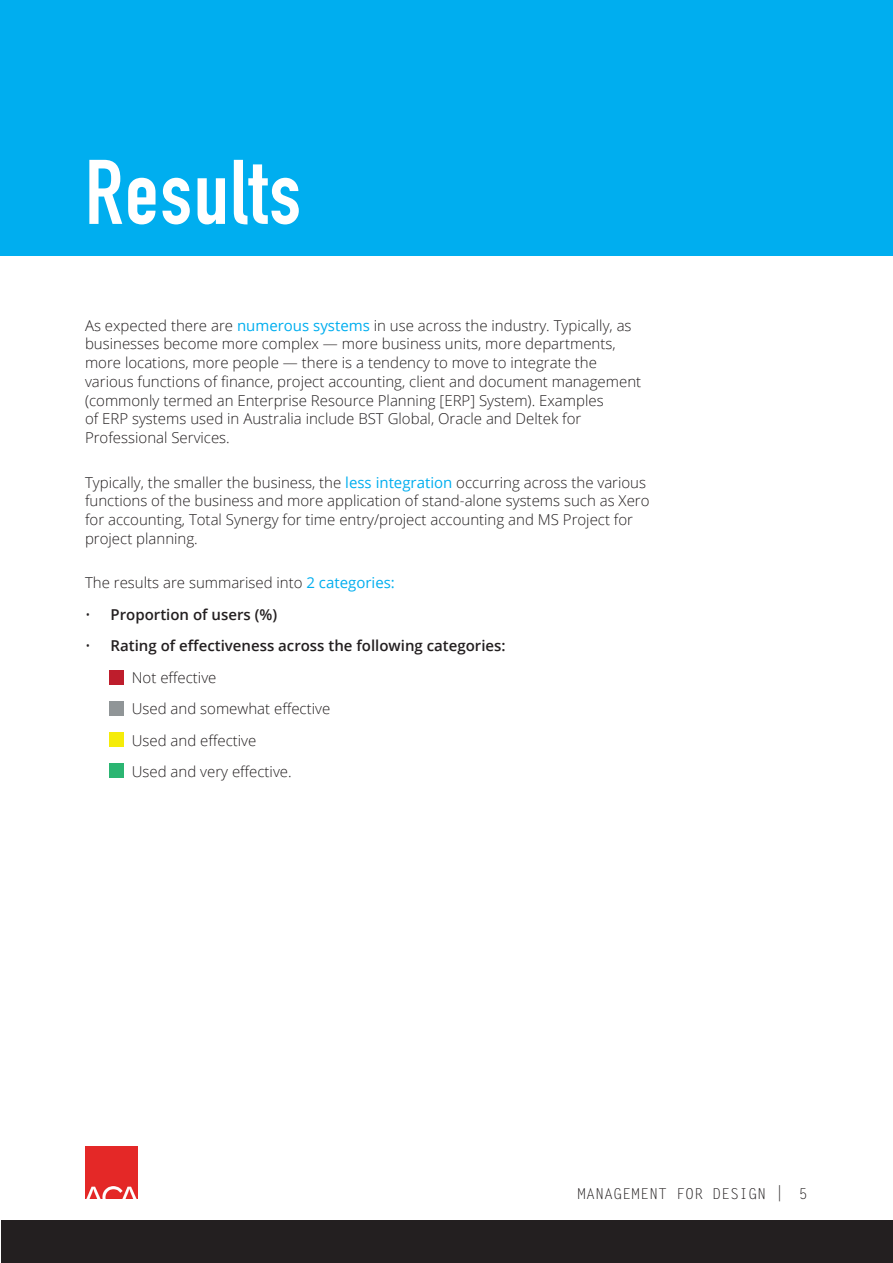
<style>
.page{position:relative;width:893px;height:1263px;background:#fff}
.page>*{position:absolute;margin:0;border:0;box-sizing:border-box;transform-origin:0 0}
.t1{font:700 90px "DIN Condensed";letter-spacing:.02em;color:#fff}
.Body_first{font:300 15px/18.8px "Open Sans";color:#231f20}
.t2{font:600 15px "Open Sans";color:#231f20}
.t3{font:15px "Letter Gothic Std";color:#231f20}
.s1{font-weight:400;color:#00aeef}
.s2{font-weight:300}
</style>
<div class="page">
<div style="left:1px;top:1220px;width:891px;height:43px;background:#231f20"></div>
<div style="left:0;top:0;width:893px;height:255px;background:#00aeef"></div>
<div style="left:109px;top:670px;width:14px;height:15px;background:#be1d2c"></div>
<div style="left:109px;top:701px;width:14px;height:15px;background:#909597"></div>
<div style="left:109px;top:732px;width:14px;height:15px;background:#f5ec09"></div>
<div style="left:109px;top:764px;width:14px;height:14px;background:#2bb572"></div>
<img style="left:85px;top:1146px;width:53px;height:53px">
<p class="t1" style="left:85px;top:140px;width:217px">Results</p>
<p class="Body_first" style="left:85px;top:315px;width:558px">As expected there are <span class="s1">numerous systems</span> in use across the industry. Typically, as businesses become more complex — more business units, more departments, more locations, more people — there is a tendency to move to integrate the various functions of finance, project accounting, client and document management (commonly termed an Enterprise Resource Planning [ERP] System). Examples<br>of ERP systems used in Australia include BST Global, Oracle and Deltek for Professional Services.</p>
<p class="Body_first" style="left:85px;top:472px;width:566px">Typically, the smaller the business, the <span class="s1">less integration</span> occurring across the various functions of the business and more application of stand-alone systems such as Xero for accounting, Total Synergy for time entry/project accounting and MS Project for project planning.</p>
<p class="Body_first" style="left:85px;top:573px;width:311px">The results are summarised into <span class="s1">2 categories:</span></p>
<p class="t2" style="left:85px;top:604px;width:194px"><span class="s2">•</span> Proportion of users (%)</p>
<p class="t2" style="left:85px;top:635px;width:422px"><span class="s2">•</span> Rating of effectiveness across the following categories:</p>
<p class="Body_first" style="left:132px;top:667px;width:86px">Not effective</p>
<p class="Body_first" style="left:132px;top:699px;width:200px">Used and somewhat effective</p>
<p class="Body_first" style="left:132px;top:730px;width:126px">Used and effective</p>
<p class="Body_first" style="left:132px;top:762px;width:161px">Used and very effective.</p>
<p class="t3" style="left:577px;top:1185px;width:232px">MANAGEMENT FOR DESIGN | 5</p>
</div>
